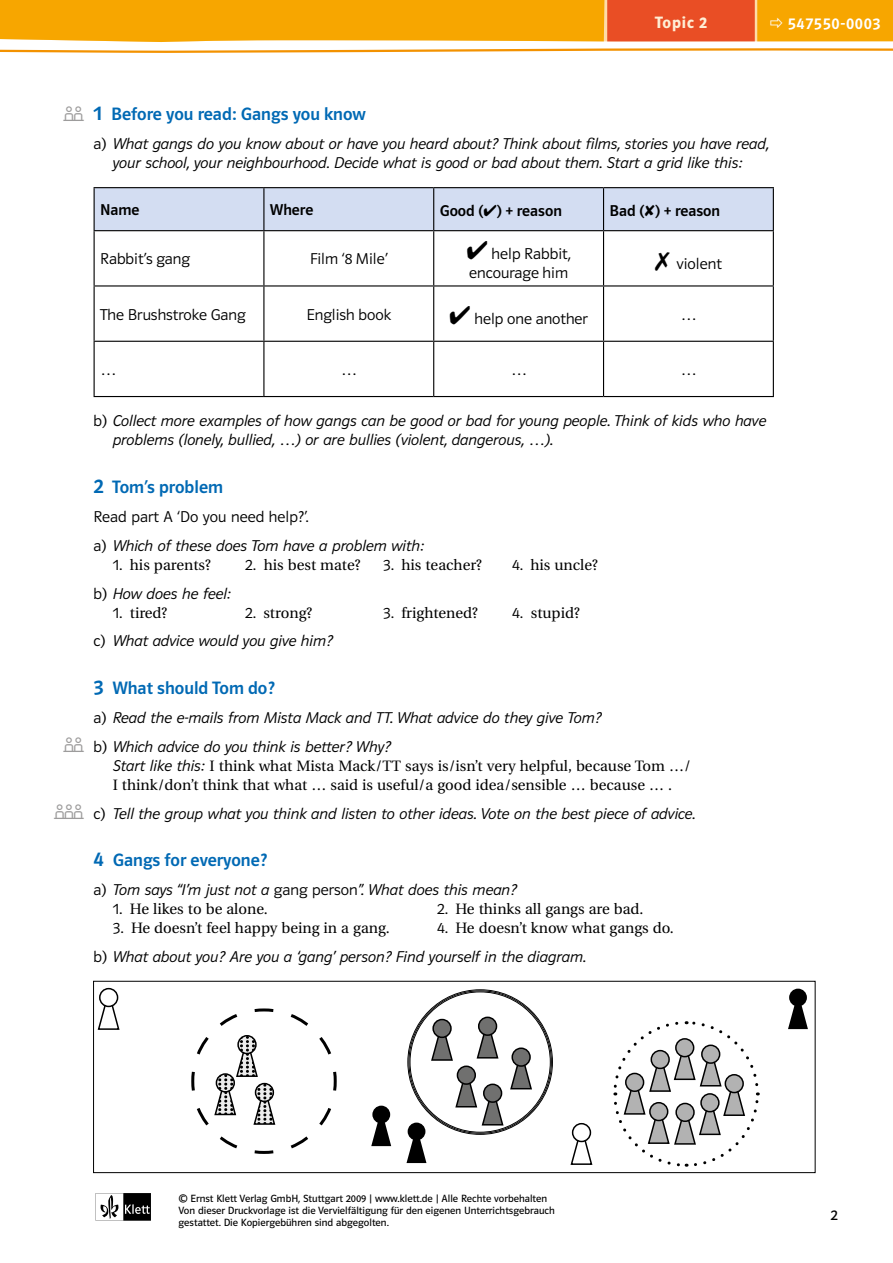
<style>
.page{position:relative;width:893px;height:1263px;background:#fff}
.page>*{position:absolute;margin:0;border:0;box-sizing:border-box;transform-origin:0 0}
.t1{font:21px "Klett Pikto 1.1";color:#9d9c9c}
.OL_titel_uebung{font:18px "Polo ST11 K Krftg";color:#0069b4}
.t2{font:16.5px "Polo ST11 K Krftg";letter-spacing:.05em;color:#fff}
.t3{font:16.5px "Polo ST11 K Hfett";letter-spacing:.05em;color:#ffeed5}
.OL_arbeitsanw_dt_lis{font:15.75px/19.2px "Polo ST11 K Leicht Kursiv";color:#000;text-align:center}
.OL_p{font:15.75px/19.2px "Polo ST11 K Leicht";color:#000}
.OL_p-2{font:15.75px "Polo ST11 K Krftg";color:#000}
.OL_arbeitsanw_dt_lis-2{font:15.75px "Polo ST11 K Leicht";color:#000}
.OL_arbeitsanw_dt_lis-3{font:15px/19.2px "Utopia";color:#000}
.OL_folien_pagina_rec{font:15px "Polo ST11 K Buch";color:#000}
.t4{font:10.5px/12px "Polo ST11 K Buch";color:#000}
.s1{font-size:21px}
.s2{font-family:"Polo ST11 K Leicht"}
.s3{font-family:"Polo ST11 K Leicht";font-size:15.75px}
.s4{font-family:"Polo ST11 K Leicht Kursiv";font-size:15.75px}
</style>
<div class="page">
<svg style="left:96px;top:1193px;width:55px;height:28px"></svg>
<div style="left:95px;top:188px;width:678px;height:42px;background:#d3ddf2"></div>
<hr style="left:94px;top:187px;width:170px;height:1px;background:#000">
<hr style="left:94px;top:188px;width:1px;height:42px;background:#000">
<hr style="left:264px;top:187px;width:170px;height:1px;background:#000">
<hr style="left:263px;top:188px;width:1px;height:42px;background:#000">
<hr style="left:434px;top:187px;width:169px;height:1px;background:#000">
<hr style="left:433px;top:188px;width:1px;height:42px;background:#000">
<hr style="left:603px;top:187px;width:171px;height:1px;background:#000">
<hr style="left:603px;top:188px;width:1px;height:42px;background:#000">
<hr style="left:773px;top:188px;width:1px;height:42px;background:#000">
<hr style="left:94px;top:230px;width:170px;height:1px;background:#000">
<hr style="left:94px;top:231px;width:1px;height:54px;background:#000">
<hr style="left:264px;top:230px;width:170px;height:1px;background:#000">
<hr style="left:263px;top:231px;width:1px;height:54px;background:#000">
<hr style="left:434px;top:230px;width:169px;height:1px;background:#000">
<hr style="left:433px;top:231px;width:1px;height:54px;background:#000">
<hr style="left:603px;top:230px;width:171px;height:1px;background:#000">
<hr style="left:603px;top:231px;width:1px;height:54px;background:#000">
<hr style="left:773px;top:231px;width:1px;height:54px;background:#000">
<hr style="left:94px;top:285px;width:170px;height:2px;background:#000">
<hr style="left:94px;top:287px;width:1px;height:54px;background:#000">
<hr style="left:264px;top:285px;width:170px;height:2px;background:#000">
<hr style="left:263px;top:287px;width:1px;height:54px;background:#000">
<hr style="left:434px;top:285px;width:169px;height:2px;background:#000">
<hr style="left:433px;top:287px;width:1px;height:54px;background:#000">
<hr style="left:603px;top:285px;width:171px;height:2px;background:#000">
<hr style="left:603px;top:287px;width:1px;height:54px;background:#000">
<hr style="left:773px;top:287px;width:1px;height:54px;background:#000">
<hr style="left:94px;top:341px;width:170px;height:1px;background:#000">
<hr style="left:94px;top:342px;width:1px;height:54px;background:#000">
<hr style="left:264px;top:341px;width:170px;height:1px;background:#000">
<hr style="left:263px;top:342px;width:1px;height:54px;background:#000">
<hr style="left:434px;top:341px;width:169px;height:1px;background:#000">
<hr style="left:433px;top:342px;width:1px;height:54px;background:#000">
<hr style="left:603px;top:341px;width:171px;height:1px;background:#000">
<hr style="left:603px;top:342px;width:1px;height:54px;background:#000">
<hr style="left:773px;top:342px;width:1px;height:54px;background:#000">
<hr style="left:94px;top:396px;width:170px;height:1px;background:#000">
<hr style="left:264px;top:396px;width:170px;height:1px;background:#000">
<hr style="left:434px;top:396px;width:169px;height:1px;background:#000">
<hr style="left:603px;top:396px;width:171px;height:1px;background:#000">
<div style="left:93px;top:981px;width:722px;height:192px;border:1px solid #000"></div>
<svg style="left:613px;top:1021px;width:147px;height:146px"></svg>
<div style="left:725px;top:1075px;width:18px;height:17px;background:#b2b2b2;border-radius:50%"></div>
<div style="left:725px;top:1074px;width:19px;height:19px;border:2px solid #000;border-radius:50%"></div>
<svg style="left:788px;top:992px;width:20px;height:37px"></svg>
<div style="left:789px;top:989px;width:18px;height:17px;background:#000;border-radius:50%"></div>
<svg style="left:406px;top:1015px;width:127px;height:148px"></svg>
<div style="left:408px;top:1122px;width:17px;height:18px;background:#000;border-radius:50%"></div>
<svg style="left:371px;top:1109px;width:20px;height:37px"></svg>
<div style="left:372px;top:1106px;width:18px;height:17px;background:#000;border-radius:50%"></div>
<svg style="left:97px;top:987px;width:23px;height:43px"></svg>
<div style="left:100px;top:989px;width:18px;height:17px;background:#fff;border-radius:50%"></div>
<div style="left:99px;top:988px;width:19px;height:19px;border:2px solid #000;border-radius:50%"></div>
<svg style="left:570px;top:1123px;width:23px;height:42px"></svg>
<div style="left:573px;top:1124px;width:17px;height:17px;background:#fff;border-radius:50%"></div>
<div style="left:572px;top:1123px;width:19px;height:19px;border:2px solid #000;border-radius:50%"></div>
<svg style="left:191px;top:1008px;width:146px;height:146px"></svg>
<div style="left:237px;top:1035px;width:20px;height:19px;border:2px solid #000;border-radius:50%"></div>
<svg style="left:0;top:0;width:893px;height:53px"></svg>
<p class="t3" style="left:655px;top:13px;width:54px">Topic 2</p>
<p class="t2" style="left:788px;top:15px;width:94px">547550-0003</p>
<p class="t1" style="left:63px;top:102px;width:24px">p</p>
<p class="OL_titel_uebung" style="left:94px;top:104px;width:274px"><span class="s1">1</span> Before you read: Gangs you know</p>
<p class="OL_arbeitsanw_dt_lis" style="left:94px;top:134px;width:677px"><span class="s2">a)</span> What gangs do you know about or have you heard about? Think about films, stories you have read, your school, your neighbourhood. Decide what is good or bad about them. Start a grid like this:</p>
<p class="OL_p-2" style="left:100px;top:201px;width:41px">Name</p>
<p class="OL_p-2" style="left:270px;top:201px;width:45px">Where</p>
<p class="OL_p-2" style="left:440px;top:202px;width:124px">Good (✔) + reason</p>
<p class="OL_p-2" style="left:609px;top:202px;width:112px">Bad (✘) + reason</p>
<p class="OL_p" style="left:100px;top:250px;width:91px">Rabbit’s gang</p>
<p class="OL_p" style="left:310px;top:250px;width:79px">Film ‘8 Mile’</p>
<p class="OL_p" style="left:466px;top:244px;width:106px">✔ help Rabbit, encourage him</p>
<p class="OL_p" style="left:655px;top:254px;width:68px">✗ violent</p>
<p class="OL_p" style="left:100px;top:305px;width:147px">The Brushstroke Gang</p>
<p class="OL_p" style="left:306px;top:305px;width:86px">English book</p>
<p class="OL_p" style="left:449px;top:309px;width:140px">✔ help one another</p>
<p class="OL_p" style="left:680px;top:305px;width:17px">…</p>
<p class="OL_p" style="left:100px;top:360px;width:17px">…</p>
<p class="OL_p" style="left:341px;top:360px;width:17px">…</p>
<p class="OL_p" style="left:511px;top:360px;width:17px">…</p>
<p class="OL_p" style="left:680px;top:360px;width:17px">…</p>
<p class="t1" style="left:63px;top:734px;width:24px">p</p>
<p class="t1" style="left:53px;top:801px;width:33px">g</p>
<p class="OL_arbeitsanw_dt_lis" style="left:113px;top:411px;width:655px;text-align:left;text-indent:-19px"><span class="s2">b)</span> Collect more examples of how gangs can be good or bad for young people. Think of kids who have problems (lonely, bullied, …) or are bullies (violent, dangerous, …).</p>
<p class="OL_titel_uebung" style="left:94px;top:477px;width:131px"><span class="s1">2</span> Tom’s problem</p>
<p class="OL_arbeitsanw_dt_lis-2" style="left:94px;top:508px;width:217px">Read part A ‘Do you need help?’.</p>
<p class="OL_arbeitsanw_dt_lis" style="left:94px;top:536px;width:332px"><span class="s2">a)</span> Which of these does Tom have a problem with:</p>
<p class="OL_arbeitsanw_dt_lis-3" style="left:113px;top:555px;width:100px"><span class="s3">1.</span> his parents?</p>
<p class="OL_arbeitsanw_dt_lis-3" style="left:245px;top:555px;width:117px"><span class="s3">2.</span> his best mate?</p>
<p class="OL_arbeitsanw_dt_lis-3" style="left:383px;top:555px;width:101px"><span class="s3">3.</span> his teacher?</p>
<p class="OL_arbeitsanw_dt_lis-3" style="left:512px;top:555px;width:87px"><span class="s3">4.</span> his uncle?</p>
<p class="OL_arbeitsanw_dt_lis" style="left:94px;top:584px;width:139px"><span class="s2">b)</span> How does he feel:</p>
<p class="OL_arbeitsanw_dt_lis-3" style="left:113px;top:603px;width:56px"><span class="s3">1.</span> tired?</p>
<p class="OL_arbeitsanw_dt_lis-3" style="left:245px;top:603px;width:69px"><span class="s3">2.</span> strong?</p>
<p class="OL_arbeitsanw_dt_lis-3" style="left:383px;top:603px;width:97px"><span class="s3">3.</span> frightened?</p>
<p class="OL_arbeitsanw_dt_lis-3" style="left:512px;top:603px;width:69px"><span class="s3">4.</span> stupid?</p>
<p class="OL_arbeitsanw_dt_lis" style="left:94px;top:632px;width:241px"><span class="s2">c)</span> What advice would you give him?</p>
<p class="OL_titel_uebung" style="left:94px;top:678px;width:183px"><span class="s1">3</span> What should Tom do?</p>
<p class="OL_arbeitsanw_dt_lis" style="left:94px;top:708px;width:509px"><span class="s2">a)</span> Read the e-mails from Mista Mack and TT. What advice do they give Tom?</p>
<p class="OL_arbeitsanw_dt_lis" style="left:94px;top:737px;width:299px"><span class="s2">b)</span> Which advice do you think is better? Why?</p>
<p class="OL_arbeitsanw_dt_lis-3" style="left:113px;top:756px;width:580px"><span class="s4">Start like this:</span> I think what Mista Mack/TT says is/isn’t very helpful, because Tom …/<br>I think/don’t think that what … said is useful/a good idea/sensible … because … .</p>
<p class="OL_arbeitsanw_dt_lis" style="left:94px;top:804px;width:603px"><span class="s2">c)</span> Tell the group what you think and listen to other ideas. Vote on the best piece of advice.</p>
<p class="OL_titel_uebung" style="left:94px;top:850px;width:175px"><span class="s1">4</span> Gangs for everyone?</p>
<p class="OL_arbeitsanw_dt_lis" style="left:94px;top:880px;width:425px"><span class="s2">a)</span> Tom says “I’m just not a <span class="s2">gang person</span>”. What does this mean?</p>
<p class="OL_arbeitsanw_dt_lis-3" style="left:113px;top:900px;width:157px"><span class="s3">1.</span> He likes to be alone.</p>
<p class="OL_arbeitsanw_dt_lis-3" style="left:437px;top:900px;width:208px"><span class="s3">2.</span> He thinks all gangs are bad.</p>
<p class="OL_arbeitsanw_dt_lis-3" style="left:113px;top:919px;width:279px"><span class="s3">3.</span> He doesn’t feel happy being in a gang.</p>
<p class="OL_arbeitsanw_dt_lis-3" style="left:437px;top:919px;width:238px"><span class="s3">4.</span> He doesn’t know what gangs do.</p>
<p class="OL_arbeitsanw_dt_lis" style="left:94px;top:947px;width:494px"><span class="s2">b)</span> What about you? Are you a ‘gang’ person? Find yourself in the diagram.</p>
<p class="t4" style="left:179px;top:1192px;width:378px">© Ernst Klett Verlag GmbH, Stuttgart 2009 | www.klett.de | Alle Rechte vorbehalten<br>Von dieser Druckvorlage ist die Vervielfältigung für den eigenen Unterrichtsgebrauch gestattet. Die Kopiergebühren sind abgegolten.</p>
<p class="OL_folien_pagina_rec" style="left:830px;top:1207px;width:9px">2</p>
</div>
